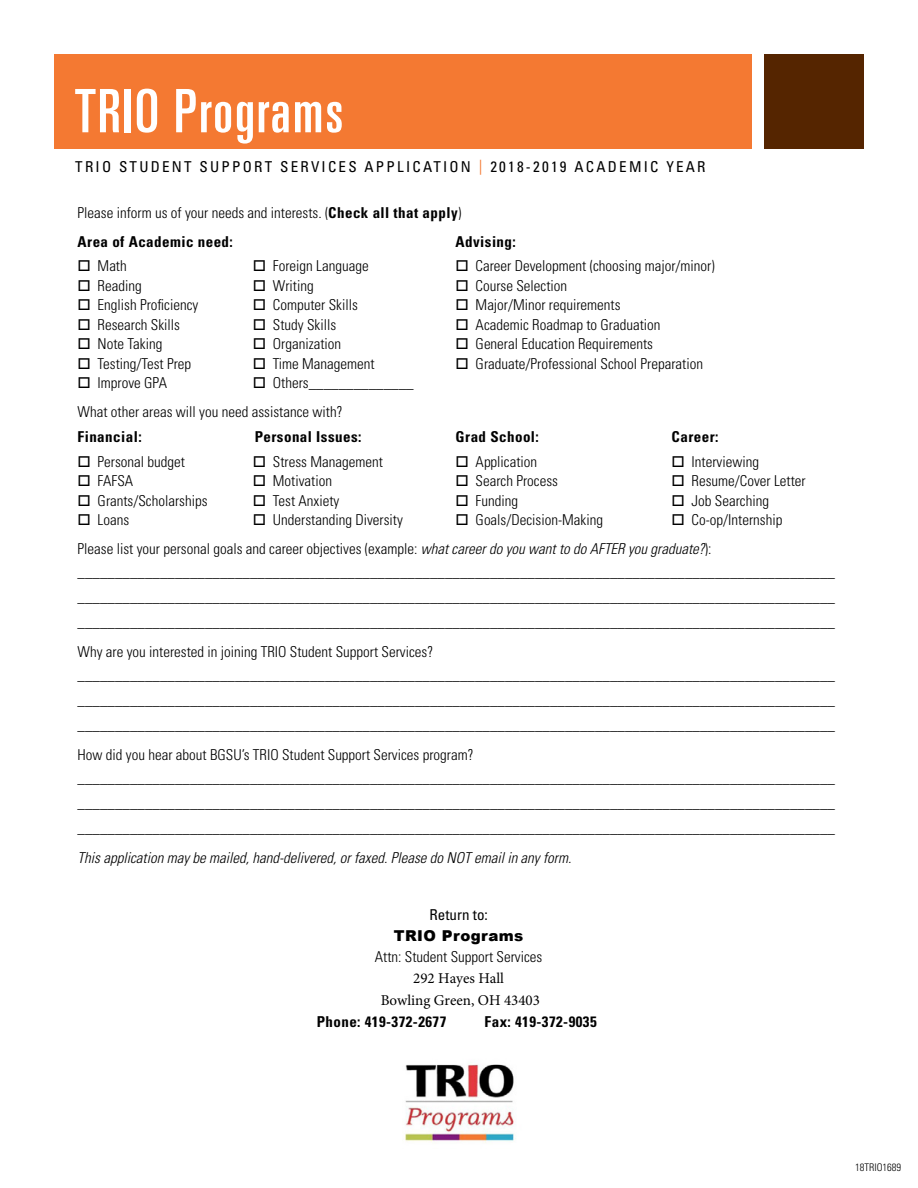
<style>
.page{position:relative;width:918px;height:1188px;background:#fff}
.page>*{position:absolute;margin:0;border:0;box-sizing:border-box;transform-origin:0 0}
.t1{font:ultra-condensed 60px "Univers";letter-spacing:.03em;color:#fff}
.t2{font:300 condensed 15px/24.9px "Univers";color:#000}
.t3{font:700 condensed 15px "Univers";letter-spacing:.03em;color:#000}
.t4{font:italic 300 condensed 15px "Univers";color:#000}
.t5{font:condensed 15px "Univers";letter-spacing:.15em;color:#000}
.t6{font:15px/21.3px "Minion Pro";color:#000;text-align:center}
.t7{font:900 15px "Arial";letter-spacing:.03em;color:#000}
.t8{font:condensed 15px "Univers";color:#000}
.t9{font:300 condensed 10.5px "Univers";color:#000}
.s1{color:#f47932}
.s2{font-weight:700}
.s3{font-style:italic}
</style>
<div class="page">
<div style="left:54px;top:54px;width:698px;height:94px;background:#f47932"></div>
<div style="left:765px;top:54px;width:99px;height:94px;background:#552500"></div>
<img style="left:405px;top:1064px;width:111px;height:79px">
<h1 class="t1" style="left:75px;top:77px;width:270px">TRIO Programs</h1>
<p class="t5" style="left:75px;top:157px;width:632px">TRIO STUDENT SUPPORT SERVICES APPLICATION <span class="s1">|</span> 2018-2019 ACADEMIC YEAR</p>
<p class="t2" style="left:78px;top:199px;width:385px;line-height:28.5px">Please inform us of your needs and interests. (<span class="s2">Check all that apply</span>)<br><span class="s2">Area of Academic need:</span></p>
<p class="t3" style="left:456px;top:232px;width:62px">Advising:</p>
<p class="t2" style="left:78px;top:254px;width:51px">□ Math</p>
<p class="t2" style="left:253px;top:254px;width:117px">□ Foreign Language</p>
<p class="t2" style="left:456px;top:254px;width:261px">□ Career Development (choosing major/minor)</p>
<p class="t2" style="left:78px;top:273px;width:66px">□ Reading</p>
<p class="t2" style="left:253px;top:273px;width:62px">□ Writing</p>
<p class="t2" style="left:456px;top:273px;width:113px">□ Course Selection</p>
<p class="t2" style="left:78px;top:293px;width:122px">□ English Proficiency</p>
<p class="t2" style="left:253px;top:293px;width:107px">□ Computer Skills</p>
<p class="t2" style="left:456px;top:293px;width:166px">□ Major/Minor requirements</p>
<p class="t2" style="left:78px;top:312px;width:104px">□ Research Skills</p>
<p class="t2" style="left:253px;top:312px;width:85px">□ Study Skills</p>
<p class="t2" style="left:456px;top:312px;width:206px">□ Academic Roadmap to Graduation</p>
<p class="t2" style="left:78px;top:332px;width:86px">□ Note Taking</p>
<p class="t2" style="left:253px;top:332px;width:90px">□ Organization</p>
<p class="t2" style="left:456px;top:332px;width:199px">□ General Education Requirements</p>
<p class="t2" style="left:78px;top:351px;width:115px">□ Testing/Test Prep</p>
<p class="t2" style="left:253px;top:351px;width:123px">□ Time Management</p>
<p class="t2" style="left:456px;top:351px;width:249px">□ Graduate/Professional School Preparation</p>
<p class="t2" style="left:78px;top:371px;width:91px">□ Improve GPA</p>
<p class="t2" style="left:78px;top:369px;width:338px;line-height:28.5px;text-indent:175px">□ Others______________<br>What other areas will you need assistance with?</p>
<p class="t3" style="left:78px;top:427px;width:66px">Financial:</p>
<p class="t3" style="left:255px;top:427px;width:108px">Personal Issues:</p>
<p class="t3" style="left:456px;top:427px;width:85px">Grad School:</p>
<p class="t3" style="left:672px;top:427px;width:48px">Career:</p>
<p class="t2" style="left:78px;top:449px;width:109px">□ Personal budget</p>
<p class="t2" style="left:253px;top:449px;width:131px">□ Stress Management</p>
<p class="t2" style="left:456px;top:449px;width:83px">□ Application</p>
<p class="t2" style="left:672px;top:449px;width:89px">□ Interviewing</p>
<p class="t2" style="left:78px;top:469px;width:57px">□ FAFSA</p>
<p class="t2" style="left:253px;top:469px;width:81px">□ Motivation</p>
<p class="t2" style="left:456px;top:469px;width:104px">□ Search Process</p>
<p class="t2" style="left:672px;top:469px;width:136px">□ Resume/Cover Letter</p>
<p class="t2" style="left:78px;top:488px;width:131px">□ Grants/Scholarships</p>
<p class="t2" style="left:253px;top:488px;width:88px">□ Test Anxiety</p>
<p class="t2" style="left:456px;top:488px;width:64px">□ Funding</p>
<p class="t2" style="left:672px;top:488px;width:99px">□ Job Searching</p>
<p class="t2" style="left:78px;top:508px;width:53px">□ Loans</p>
<p class="t2" style="left:253px;top:508px;width:151px">□ Understanding Diversity</p>
<p class="t2" style="left:456px;top:508px;width:149px">□ Goals/Decision-Making</p>
<p class="t2" style="left:78px;top:506px;width:706px;line-height:28.5px;text-indent:594px">□ Co-op/Internship<br>Please list your personal goals and career objectives (example: <span class="s3">what career do you want to do AFTER you graduate?</span>):</p>
<p class="t2" style="left:78px;top:559px;width:759px;text-align:justify">_____________________________________________________________________________________________________ _____________________________________________________________________________________________________ _____________________________________________________________________________________________________</p>
<p class="t2" style="left:78px;top:640px;width:759px;line-height:23.1px">Why are you interested in joining TRIO Student Support Services? _____________________________________________________________________________________________________</p>
<p class="t2" style="left:78px;top:687px;width:759px">_____________________________________________________________________________________________________ _____________________________________________________________________________________________________</p>
<p class="t2" style="left:78px;top:743px;width:759px;line-height:23.1px">How did you hear about BGSU’s TRIO Student Support Services program? _____________________________________________________________________________________________________</p>
<p class="t2" style="left:78px;top:790px;width:759px">_____________________________________________________________________________________________________ _____________________________________________________________________________________________________</p>
<p class="t4" style="left:78px;top:849px;width:495px">This application may be mailed, hand-delivered, or faxed. Please do NOT email in any form.</p>
<p class="t8" style="left:429px;top:906px;width:60px">Return to:</p>
<p class="t7" style="left:394px;top:925px;width:131px">TRIO Programs</p>
<p class="t2" style="left:375px;top:944px;width:169px">Attn: Student Support Services</p>
<p class="t6" style="left:381px;top:968px;width:161px">292 Hayes Hall<br>Bowling Green, OH 43403</p>
<p class="t3" style="left:317px;top:1012px;width:131px">Phone: 419-372-2677</p>
<p class="t3" style="left:485px;top:1012px;width:114px">Fax: 419-372-9035</p>
<p class="t9" style="left:855px;top:1161px;width:48px">18TRIO1689</p>
</div>
